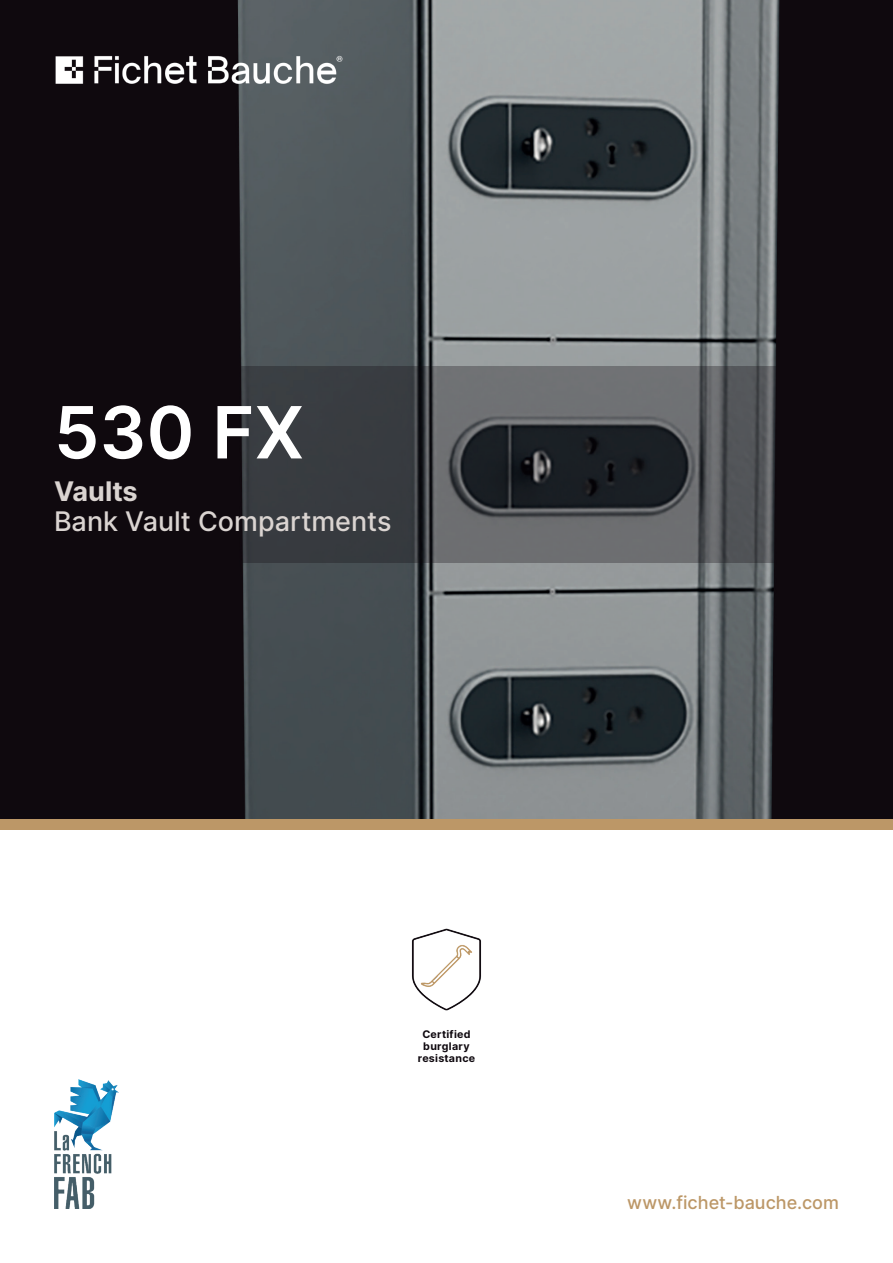
<style>
.page{position:relative;width:893px;height:1263px;background:#fff}
.page>*{position:absolute;margin:0;border:0;box-sizing:border-box;transform-origin:0 0}
.t1{font:600 72px "Inter";color:#fff}
.t2{font:500 27px "Inter";color:#dad4d1}
.t3{font:700 27px "Inter";color:#dad4d1}
.t4{font:500 18px "Inter";color:#bc9767}
.t5{font:700 10.5px/12px "Inter";letter-spacing:.025em;color:#0f090f;text-align:center}
</style>
<div class="page">
<div style="left:0;top:804px;width:893px;height:26px;background:#bc9767"></div>
<img style="left:0;top:0;width:893px;height:819px">
<img style="left:411px;top:928px;width:71px;height:83px">
<img style="left:54px;top:1079px;width:64px;height:130px">
<svg style="left:0;top:366px;width:893px;height:197px;background:#303034"></svg>
<img style="left:54px;top:54px;width:290px;height:32px">
<h1 class="t1" style="left:54px;top:379px;width:252px">530 FX</h1>
<h2 class="t3" style="left:54px;top:471px;width:85px">Vaults</h2>
<h2 class="t2" style="left:54px;top:502px;width:339px">Bank Vault Compartments</h2>
<p class="t5" style="left:418px;top:1028px;width:59px">Certified burglary resistance</p>
<h3 class="t4" style="left:627px;top:1189px;width:213px">www.fichet-bauche.com</h3>
</div>
